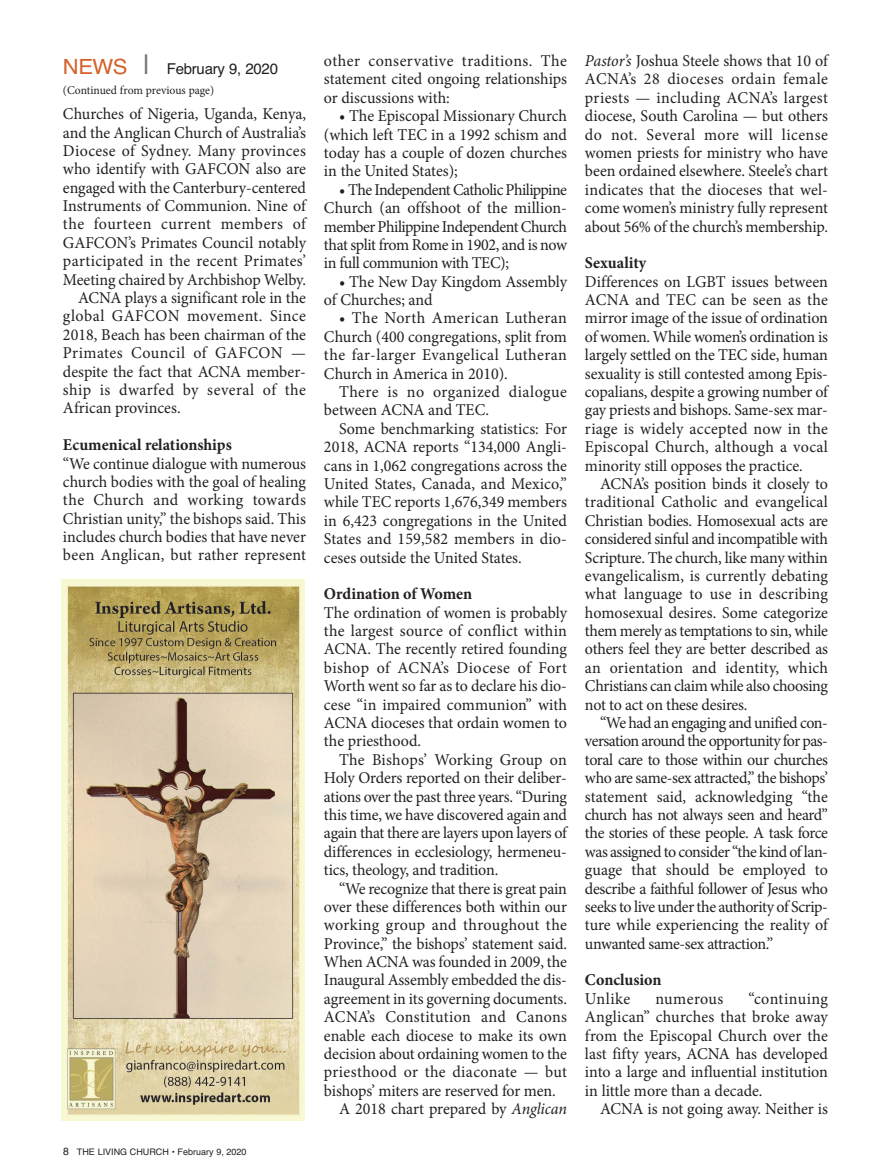
<style>
.page{position:relative;width:891px;height:1175px;background:#fff}
.page>*{position:absolute;margin:0;border:0;box-sizing:border-box;transform-origin:0 0}
.t1{font:16.5px/18.5px "Minion Pro";letter-spacing:-.005em;color:#231f20;text-align:justify}
.t2{font:16.5px/18.5px "Minion Pro";letter-spacing:.025em;color:#231f20}
.t3{font:16.5px "Minion Pro";letter-spacing:.02em;color:#231f20}
.t4{font:700 16.5px "Minion Pro";color:#231f20}
.t5{font:16.5px "Minion Pro";letter-spacing:.015em;color:#231f20}
.t6{font:16.5px "Minion Pro";letter-spacing:.03em;color:#231f20}
.t7{font:15px "Helvetica";letter-spacing:-.015em;color:#231f20}
.t8{font:12px "Minion Pro";letter-spacing:-.005em;color:#231f20}
.t9{font:9px "Helvetica";color:#231f20}
.s1{font-size:21px;color:#d5622a}
.s2{font-size:27px;color:#77787b}
.s3{font-size:10.5px}
.s4{font-style:italic}
</style>
<div class="page">
<img style="left:62px;top:580px;width:243px;height:540px">
<p class="t7" style="left:63px;top:60px;width:217px"><span class="s1">news</span> <span class="s2">|</span> February 9, 2020</p>
<p class="t8" style="left:63px;top:86px;width:153px">(Continued from previous page)</p>
<p class="t1" style="left:63px;top:106px;width:245px">Churches of nigeria, Uganda, Kenya,</p>
<p class="t1" style="left:63px;top:124px;width:245px">and the Anglican Church of Australia’s</p>
<p class="t5" style="left:63px;top:144px;width:245px">Diocese of sydney. Many provinces</p>
<p class="t1" style="left:63px;top:161px;width:245px">who identify with GAFCOn also are</p>
<p class="t1" style="left:63px;top:180px;width:245px">engaged with the Canterbury-centered</p>
<p class="t1" style="left:63px;top:198px;width:245px">Instruments of Communion. nine of</p>
<p class="t2" style="left:63px;top:216px;width:245px">the fourteen current members of</p>
<p class="t1" style="left:63px;top:235px;width:245px">GAFCOn’s Primates Council notably</p>
<p class="t3" style="left:63px;top:255px;width:244px">participated in the recent Primates’</p>
<p class="t1" style="left:63px;top:271px;width:245px">Meeting chaired by Archbishop welby.</p>
<p class="t1" style="left:78px;top:290px;width:230px">ACnA plays a significant role in the</p>
<p class="t6" style="left:63px;top:310px;width:245px">global GAFCOn movement. since</p>
<p class="t1" style="left:63px;top:327px;width:245px">2018, Beach has been chairman of the</p>
<p class="t6" style="left:63px;top:346px;width:245px">Primates Council of GAFCOn —</p>
<p class="t1" style="left:63px;top:363px;width:245px">despite the fact that ACnA member-</p>
<p class="t2" style="left:63px;top:382px;width:245px">ship is dwarfed by several of the</p>
<p class="t1" style="left:63px;top:400px;width:119px">African provinces.</p>
<p class="t4" style="left:63px;top:439px;width:170px">Ecumenical relationships</p>
<p class="t1" style="left:63px;top:455px;width:245px">“we continue dialogue with numerous church bodies with the goal of healing the Church and working towards Christian unity,” the bishops said. This includes church bodies that have never been Anglican, but rather represent</p>
<p class="t9" style="left:63px;top:1146px;width:185px"><span class="s3">8</span> THe LIVInG CHURCH • February 9, 2020</p>
<p class="t1" style="left:324px;top:53px;width:245px">other conservative traditions. The statement cited ongoing relationships or discussions with:</p>
<p class="t1" style="left:324px;top:108px;width:245px;text-indent:15px">• The episcopal Missionary Church (which left TeC in a 1992 schism and today has a couple of dozen churches in the United states);</p>
<p class="t1" style="left:324px;top:182px;width:245px;text-indent:15px">• The Independent Catholic Philippine Church (an offshoot of the million&shy;member Philippine Independent Church that split from Rome in 1902, and is now in full communion with TeC);</p>
<p class="t1" style="left:324px;top:274px;width:245px;text-indent:15px">• The new Day Kingdom Assembly of Churches; and</p>
<p class="t1" style="left:324px;top:310px;width:245px;text-indent:15px">• The north American Lutheran Church (400 congregations, split from the far-larger evangelical Lutheran Church in America in 2010).</p>
<p class="t2" style="left:324px;top:384px;width:245px;text-indent:15px">There is no organized dialogue between ACnA and TeC.</p>
<p class="t1" style="left:324px;top:421px;width:245px;text-indent:15px">some benchmarking statistics: For 2018, ACnA reports “134,000 Angli&shy;cans in 1,062 congregations across the United states, Canada, and Mexico,” while TeC reports 1,676,349 members in 6,423 congregations in the United states and 159,582 members in dio&shy;ceses outside the United states.</p>
<p class="t4" style="left:324px;top:588px;width:150px">Ordination of Women</p>
<p class="t1" style="left:324px;top:604px;width:245px">The ordination of women is probably the largest source of conflict within ACnA. The recently retired founding bishop of ACnA’s Diocese of Fort worth went so far as to declare his dio&shy;cese “in impaired communion” with ACnA dioceses that ordain women to the priesthood.</p>
<p class="t1" style="left:324px;top:751px;width:245px;text-indent:15px">The Bishops’ working Group on Holy Orders reported on their deliber&shy;ations over the past three years. “During this time, we have discovered again and again that there are layers upon layers of differences in ecclesiology, hermeneu&shy;tics, theology, and tradition.</p>
<p class="t1" style="left:339px;top:880px;width:229px">“we recognize that there is great pain</p>
<p class="t1" style="left:324px;top:898px;width:244px">over these differences both within our</p>
<p class="t3" style="left:324px;top:918px;width:245px">working group and throughout the</p>
<p class="t1" style="left:324px;top:935px;width:244px">Province,” the bishops’ statement said.</p>
<p class="t1" style="left:324px;top:954px;width:245px">when ACnA was founded in 2009, the</p>
<p class="t1" style="left:324px;top:972px;width:245px">Inaugural Assembly embedded the dis-</p>
<p class="t1" style="left:324px;top:990px;width:244px">agreement in its governing documents.</p>
<p class="t5" style="left:324px;top:1010px;width:244px">ACnA’s Constitution and Canons</p>
<p class="t1" style="left:324px;top:1027px;width:245px">enable each diocese to make its own</p>
<p class="t1" style="left:324px;top:1046px;width:245px">decision about ordaining women to the</p>
<p class="t2" style="left:324px;top:1064px;width:244px">priesthood or the diaconate — but</p>
<p class="t1" style="left:324px;top:1082px;width:233px">bishops’ miters are reserved for men.</p>
<p class="t1" style="left:339px;top:1101px;width:229px">A 2018 chart prepared by <span class="s4">Anglican</span></p>
<p class="t1" style="left:585px;top:53px;width:245px"><span class="s4">Pastor’s</span> Joshua steele shows that 10 of ACnA’s 28 dioceses ordain female priests — including ACnA’s largest diocese, south Carolina — but others do not. several more will license women priests for ministry who have been ordained elsewhere. steele’s chart indicates that the dioceses that wel&shy;come women’s ministry fully represent about 56% of the church’s membership.</p>
<p class="t4" style="left:585px;top:257px;width:63px">Sexuality</p>
<p class="t1" style="left:585px;top:274px;width:245px">Differences on LGBT issues between ACnA and TeC can be seen as the mirror image of the issue of ordination of women. while women’s ordination is largely settled on the TeC side, human sexuality is still contested among epis&shy;copalians, despite a growing number of gay priests and bishops. same-sex mar&shy;riage is widely accepted now in the episcopal Church, although a vocal minority still opposes the practice.</p>
<p class="t1" style="left:585px;top:476px;width:245px;text-indent:15px">ACnA’s position binds it closely to traditional Catholic and evangelical Christian bodies. Homosexual acts are considered sinful and incompatible with scripture. The church, like many within evangelicalism, is currently debating what language to use in describing homosexual desires. some categorize them merely as temptations to sin, while others feel they are better described as an orientation and identity, which Christians can claim while also choosing not to act on these desires.</p>
<p class="t1" style="left:585px;top:715px;width:245px;text-indent:15px">“we had an engaging and unified con&shy;versation around the opportunity for pas&shy;toral care to those within our churches who are same-sex attracted,” the bishops’ statement said, acknowledging “the church has not always seen and heard” the stories of these people. A task force was assigned to consider “the kind of lan&shy;guage that should be employed to describe a faithful follower of Jesus who seeks to live under the authority of scrip&shy;ture while experiencing the reality of unwanted same-sex attraction.”</p>
<p class="t4" style="left:585px;top:974px;width:78px">Conclusion</p>
<p class="t1" style="left:585px;top:990px;width:47px">Unlike</p>
<p class="t1" style="left:655px;top:990px;width:70px">numerous</p>
<p class="t1" style="left:585px;top:990px;width:245px;text-indent:164px">“continuing Anglican” churches that broke away from the episcopal Church over the last fifty years, ACnA has developed into a large and influential institution in little more than a decade.</p>
<p class="t1" style="left:600px;top:1101px;width:230px">ACnA is not going away. neither is</p>
</div>
